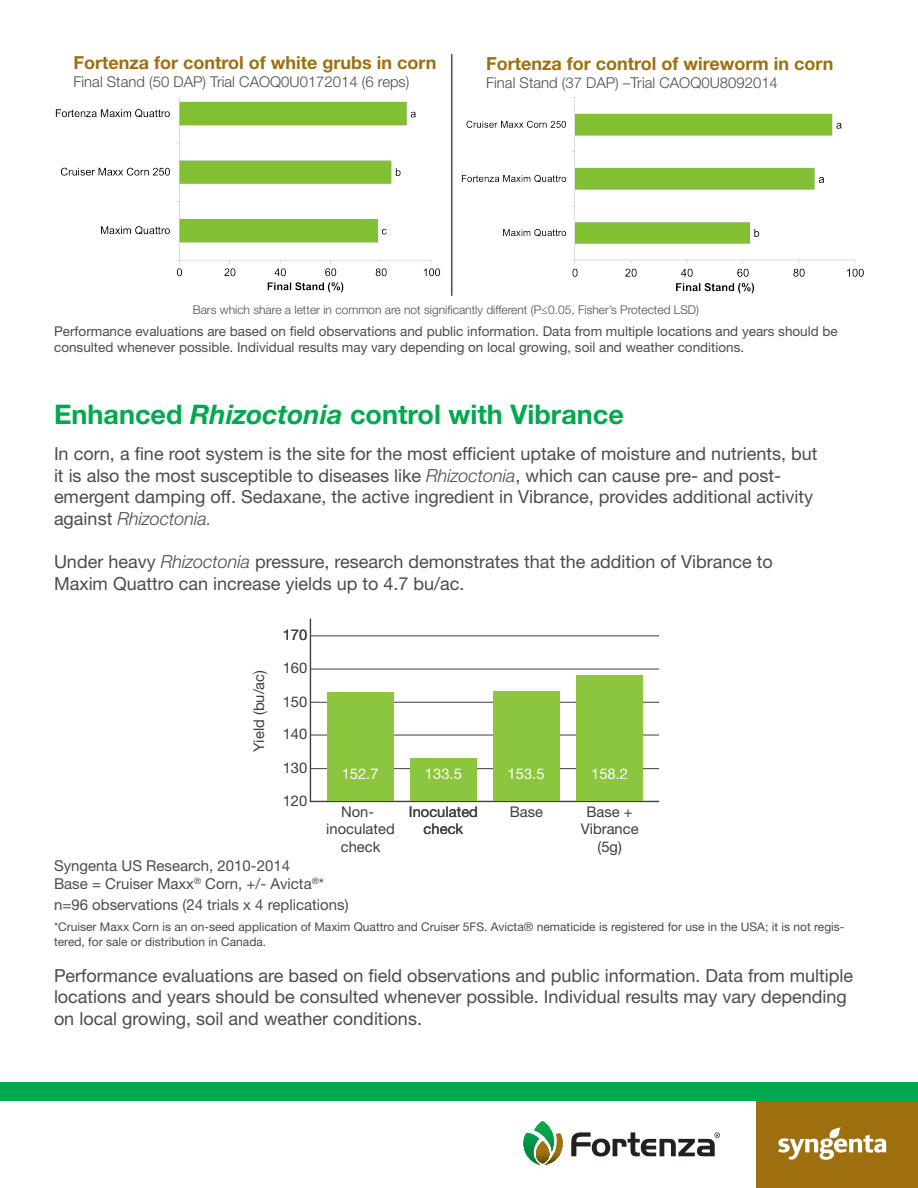
<style>
.page{position:relative;width:918px;height:1188px;background:#fff}
.page>*{position:absolute;margin:0;border:0;box-sizing:border-box;transform-origin:0 0}
.t1{font:700 27px "Helvetica Neue LT Std";color:#00a94e}
.t2{font:18px/21.6px "Helvetica Neue LT Std";color:#4b4c4d}
.t3{font:700 18px "Helvetica Neue LT Std";color:#9e6f0f}
.t4{font:15px "Helvetica Neue LT Std";color:#4b4c4d}
.t5{font:300 14.85px "Helvetica Neue LT Std";color:#4b4c4d}
.t6{font:14.7px/17.7px "Helvetica Neue LT Std";color:#3e3e3f;text-align:center}
.t7{font:14.7px "Helvetica Neue LT Std";color:#fff}
.t8{font:13.5px/16.2px "Helvetica Neue LT Std";color:#4b4c4d}
.t9{font:12px/14.4px "Helvetica Neue LT Std";color:#4b4c4d}
.t10{font:300 12px "Helvetica Neue LT Std";color:#4b4c4d}
.s1{font-style:italic}
.s2{font-weight:300;font-style:italic}
</style>
<div class="page">
<div style="left:756px;top:1101px;width:162px;height:87px;background:#9e6f0f"></div>
<svg style="left:778px;top:1127px;width:108px;height:33px"></svg>
<div style="left:0;top:1083px;width:918px;height:18px;background:#00a94e"></div>
<svg style="left:523px;top:1121px;width:40px;height:44px"></svg>
<svg style="left:571px;top:1132px;width:149px;height:25px"></svg>
<img style="left:55px;top:98px;width:386px;height:195px">
<img style="left:461px;top:97px;width:403px;height:197px">
<hr style="left:451px;top:54px;width:1px;height:242px;background:#4b4c4d">
<hr style="left:310px;top:619px;width:1px;height:182px;background:#3e3e3f">
<hr style="left:310px;top:801px;width:349px;height:1px;background:#3e3e3f">
<hr style="left:311px;top:768px;width:348px;height:1px;background:#3e3e3f">
<hr style="left:310px;top:702px;width:349px;height:1px;background:#3e3e3f">
<hr style="left:310px;top:735px;width:349px;height:1px;background:#3e3e3f">
<hr style="left:310px;top:669px;width:349px;height:1px;background:#3e3e3f">
<hr style="left:310px;top:636px;width:349px;height:1px;background:#3e3e3f">
<div style="left:327px;top:693px;width:67px;height:108px;background:#8bc63e"></div>
<div style="left:410px;top:758px;width:67px;height:43px;background:#8bc63e"></div>
<div style="left:493px;top:691px;width:66px;height:110px;background:#8bc63e"></div>
<div style="left:576px;top:675px;width:67px;height:126px;background:#8bc63e"></div>
<p class="t3" style="left:74px;top:51px;width:364px">Fortenza for control of white grubs in corn</p>
<p class="t5" style="left:74px;top:72px;width:337px">Final Stand (50 DAP) Trial CAOQ0U0172014 (6 reps)</p>
<p class="t3" style="left:486px;top:53px;width:349px">Fortenza for control of wireworm in corn</p>
<p class="t5" style="left:486px;top:74px;width:293px">Final Stand (37 DAP) –Trial CAOQ0U8092014</p>
<p class="t10" style="left:193px;top:302px;width:508px">Bars which share a letter in common are not significantly different (P≤0.05, Fisher’s Protected LSD)</p>
<p class="t8" style="left:54px;top:323px;width:785px">Performance evaluations are based on field observations and public information. Data from multiple locations and years should be consulted whenever possible. Individual results may vary depending on local growing, soil and weather conditions.</p>
<p class="t1" style="left:54px;top:398px;width:571px">Enhanced <span class="s1">Rhizoctonia</span> control with Vibrance</p>
<p class="t2" style="left:54px;top:443px;width:765px">In corn, a fine root system is the site for the most efficient uptake of moisture and nutrients, but it is also the most susceptible to diseases like <span class="s2">Rhizoctonia</span>, which can cause pre- and post&shy;emergent damping off. Sedaxane, the active ingredient in Vibrance, provides additional activity against <span class="s2">Rhizoctonia.</span></p>
<p class="t2" style="left:54px;top:551px;width:720px">Under heavy <span class="s2">Rhizoctonia</span> pressure, research demonstrates that the addition of Vibrance to<br>Maxim Quattro can increase yields up to 4.7 bu/ac.</p>
<p class="t6" style="left:283px;top:625px;width:26px">170</p>
<p class="t6" style="left:283px;top:659px;width:26px">160</p>
<p class="t6" style="left:250px;top:752px;width:83px;rotate:-90deg">Yield (bu/ac)</p>
<p class="t6" style="left:283px;top:692px;width:26px">150</p>
<p class="t6" style="left:283px;top:725px;width:26px">140</p>
<p class="t6" style="left:283px;top:759px;width:26px">130</p>
<p class="t6" style="left:283px;top:792px;width:26px">120</p>
<p class="t7" style="left:342px;top:765px;width:38px">152.7</p>
<p class="t7" style="left:425px;top:765px;width:38px">133.5</p>
<p class="t7" style="left:508px;top:765px;width:38px">153.5</p>
<p class="t7" style="left:591px;top:765px;width:38px">158.2</p>
<p class="t6" style="left:326px;top:802px;width:70px">Non&shy;inoculated check</p>
<p class="t6" style="left:409px;top:802px;width:71px">Inoculated check</p>
<p class="t6" style="left:510px;top:802px;width:35px">Base</p>
<p class="t6" style="left:581px;top:802px;width:59px">Base +<br>Vibrance (5g)</p>
<p class="t4" style="left:54px;top:856px;width:238px">Syngenta US Research, 2010-2014</p>
<p class="t4" style="left:54px;top:874px;width:272px">Base = Cruiser Maxx<sup>®</sup> Corn, +/- Avicta<sup>®</sup>*</p>
<p class="t4" style="left:54px;top:896px;width:296px">n=96 observations (24 trials x 4 replications)</p>
<p class="t9" style="left:54px;top:920px;width:792px">*Cruiser Maxx Corn is an on-seed application of Maxim Quattro and Cruiser 5FS. Avicta® nematicide is registered for use in the USA; it is not regis&shy;tered, for sale or distribution in Canada.</p>
<p class="t2" style="left:54px;top:964px;width:801px">Performance evaluations are based on field observations and public information. Data from multiple locations and years should be consulted whenever possible. Individual results may vary depending on local growing, soil and weather conditions.</p>
</div>
